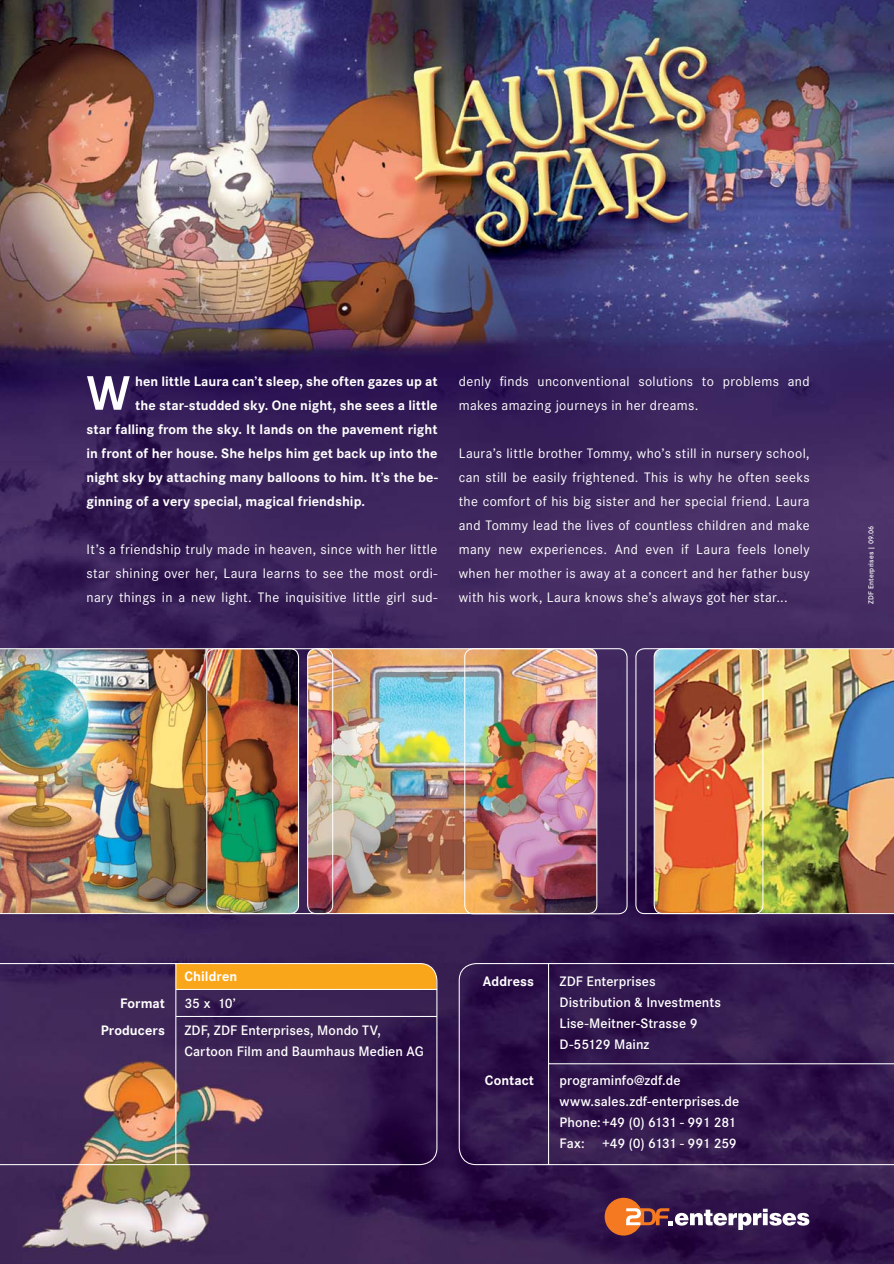
<style>
.page{position:relative;width:894px;height:1264px;background:#fff}
.page>*{position:absolute;margin:0;border:0;box-sizing:border-box;transform-origin:0 0}
.t1{font:700 50.25px "Corporate S";color:#fff}
.t2{font:14.25px/24px "Corporate S";letter-spacing:.025em;color:#fff;text-align:justify}
.t3{font:700 14.25px "Corporate S";letter-spacing:.005em;color:#fff}
.t4{font:600 14.25px/21px "Corporate S";letter-spacing:.005em;color:#fff}
.t5{font:600 7.5px "Corporate S";letter-spacing:.02em;color:#fff}
</style>
<div class="page">
<img style="left:0;top:0;width:894px;height:1263px">
<img style="left:0;top:648px;width:206px;height:266px">
<img style="left:764px;top:648px;width:130px;height:266px">
<svg style="left:604px;top:1197px;width:205px;height:38px;background:#714b62"></svg>
<svg style="left:0;top:962px;width:894px;height:203px;background:#472b52"></svg>
<img style="left:206px;top:647px;width:558px;height:267px">
<h1 class="t1" style="left:87px;top:374px;width:45px">W</h1>
<p class="t3" style="left:135px;top:375px;width:304px">hen little Laura can’t sleep, she often gazes up at</p>
<p class="t3" style="left:135px;top:399px;width:304px">the star-studded sky. One night, she sees a little</p>
<p class="t3" style="left:87px;top:423px;width:352px">star falling from the sky. It lands on the pavement right</p>
<p class="t3" style="left:87px;top:447px;width:352px">in front of her house. She helps him get back up into the</p>
<p class="t3" style="left:87px;top:471px;width:353px">night sky by attaching many balloons to him. It’s the be-</p>
<p class="t3" style="left:87px;top:495px;width:280px">ginning of a very special, magical friendship.</p>
<p class="t2" style="left:87px;top:538px;width:352px">It’s a friendship truly made in heaven, since with her little star shining over her, Laura learns to see the most ordi&shy;nary things in a new light. The inquisitive little girl sud-</p>
<p class="t2" style="left:459px;top:370px;width:352px">denly finds unconventional solutions to problems and makes amazing journeys in her dreams.</p>
<p class="t2" style="left:459px;top:442px;width:352px">Laura’s little brother Tommy, who’s still in nursery school, can still be easily frightened. This is why he often seeks the comfort of his big sister and her special friend. Laura and Tommy lead the lives of countless children and make many new experiences. And even if Laura feels lonely when her mother is away at a concert and her father busy with his work, Laura knows she’s always got her star...</p>
<p class="t5" style="left:868px;top:603px;width:79px;rotate:-90deg">ZDF Enterprises | 09.06</p>
<p class="t3" style="left:184px;top:970px;width:54px">Children</p>
<p class="t3" style="left:120px;top:997px;width:46px">Format</p>
<p class="t4" style="left:184px;top:993px;width:53px">35 x 10’</p>
<p class="t3" style="left:101px;top:1024px;width:66px">Producers</p>
<p class="t4" style="left:184px;top:1020px;width:241px">ZDF, ZDF Enterprises, Mondo TV,<br>Cartoon Film and Baumhaus Medien AG</p>
<p class="t3" style="left:483px;top:975px;width:53px">Address</p>
<p class="t4" style="left:559px;top:971px;width:163px">ZDF Enterprises<br>Distribution &amp; Investments<br>Lise-Meitner-Strasse 9<br>D-55129 Mainz</p>
<p class="t3" style="left:485px;top:1074px;width:51px">Contact</p>
<p class="t4" style="left:559px;top:1070px;width:181px">programinfo@zdf.de www.sales.zdf-enterprises.de<br>Phone: +49 (0) 6131 - 991 281<br>Fax: +49 (0) 6131 - 991 259</p>
</div>
